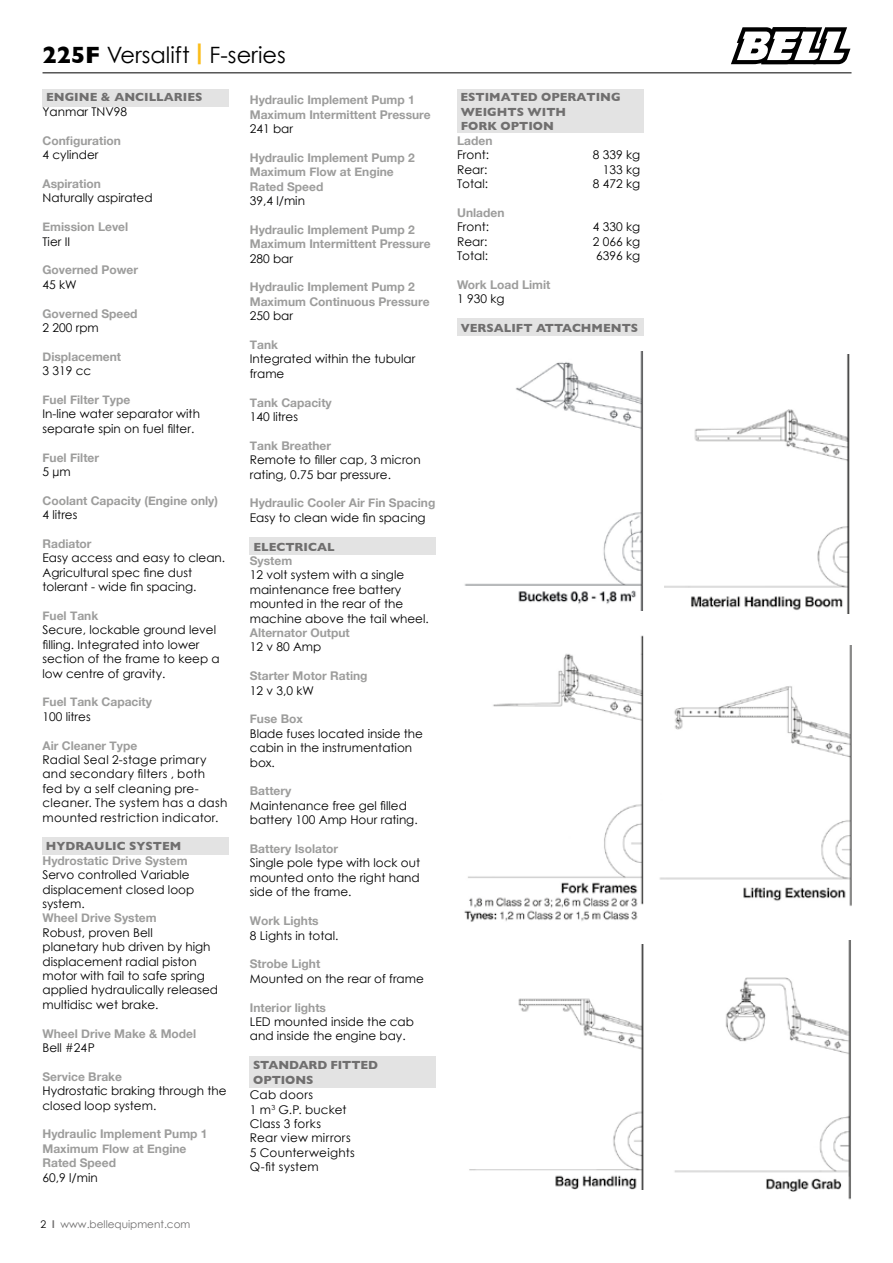
<style>
.page{position:relative;width:893px;height:1263px;background:#fff}
.page>*{position:absolute;margin:0;border:0;box-sizing:border-box;transform-origin:0 0}
.t1{font:22.5px "Century Gothic";color:#000}
.t2{font:12px/14.4px "Century Gothic";color:#000}
.t3{font:700 12px/14.4px "Helvetica Neue";color:#9d9d9c}
.t4{font:12px/14.4px "Century Gothic";letter-spacing:.02em;color:#000}
.t5{font:700 12px/14.4px "Gill Sans";color:#706f6f}
.t6{font:10.5px "Century Gothic";color:#706f6f}
.s1{font-family:"Gill Sans";font-weight:700;font-size:24px}
.s2{color:#000}
.s3{font-weight:700}
</style>
<div class="page">
<div style="left:43px;top:838px;width:186px;height:17px;background:#e3e3e3"></div>
<div style="left:457px;top:318px;width:186px;height:17px;background:#e3e3e3"></div>
<div style="left:250px;top:538px;width:186px;height:17px;background:#e3e3e3"></div>
<div style="left:250px;top:1056px;width:186px;height:31px;background:#e3e3e3"></div>
<div style="left:457px;top:89px;width:186px;height:44px;background:#e3e3e3"></div>
<div style="left:43px;top:89px;width:186px;height:17px;background:#e3e3e3"></div>
<hr style="left:43px;top:73px;width:808px;height:1px;background:#000">
<svg style="left:731px;top:27px;width:119px;height:37px"></svg>
<img style="left:464px;top:352px;width:179px;height:259px">
<img style="left:664px;top:355px;width:186px;height:259px">
<img style="left:659px;top:645px;width:192px;height:261px">
<img style="left:674px;top:940px;width:177px;height:260px">
<img style="left:469px;top:944px;width:175px;height:246px">
<img style="left:464px;top:635px;width:179px;height:287px">
<h1 class="t1" style="left:43px;top:41px;width:245px"><span class="s1">225F</span> Versalift <sup>|</sup> F-series</h1>
<p class="t3" style="left:250px;top:93px;width:183px">Hydraulic Implement Pump 1<br>Maximum Intermittent Pressure</p>
<p class="t2" style="left:250px;top:121px;width:45px">241 bar</p>
<p class="t3" style="left:250px;top:151px;width:167px">Hydraulic Implement Pump 2<br>Maximum Flow at Engine<br>Rated Speed</p>
<p class="t2" style="left:250px;top:193px;width:57px">39,4 l/min</p>
<p class="t3" style="left:250px;top:223px;width:183px">Hydraulic Implement Pump 2<br>Maximum Intermittent Pressure</p>
<p class="t2" style="left:250px;top:251px;width:45px">280 bar</p>
<p class="t3" style="left:250px;top:280px;width:181px">Hydraulic Implement Pump 2<br>Maximum Continuous Pressure</p>
<p class="t2" style="left:250px;top:308px;width:45px">250 bar</p>
<p class="t3" style="left:250px;top:338px;width:30px">Tank</p>
<p class="t2" style="left:250px;top:352px;width:167px">Integrated within the tubular frame</p>
<p class="t3" style="left:250px;top:395px;width:83px">Tank Capacity</p>
<p class="t2" style="left:250px;top:409px;width:50px">140 litres</p>
<p class="t3" style="left:250px;top:439px;width:83px">Tank Breather</p>
<p class="t2" style="left:250px;top:452px;width:172px">Remote to filler cap, 3 micron rating, 0.75 bar pressure.</p>
<p class="t3" style="left:250px;top:496px;width:187px">Hydraulic Cooler Air Fin Spacing</p>
<p class="t2" style="left:250px;top:510px;width:177px">Easy to clean wide fin spacing</p>
<p class="t5" style="left:253px;top:539px;width:83px">ELECTRICAL</p>
<p class="t3" style="left:250px;top:554px;width:44px">System</p>
<p class="t2" style="left:250px;top:568px;width:180px">12 volt system with a single maintenance free battery mounted in the rear of the machine above the tail wheel.</p>
<p class="t3" style="left:250px;top:626px;width:102px">Alternator Output</p>
<p class="t2" style="left:250px;top:640px;width:73px">12 v 80 Amp</p>
<p class="t3" style="left:250px;top:669px;width:119px">Starter Motor Rating</p>
<p class="t2" style="left:250px;top:683px;width:66px">12 v 3,0 kW</p>
<p class="t3" style="left:250px;top:712px;width:55px">Fuse Box</p>
<p class="t2" style="left:250px;top:726px;width:175px">Blade fuses located inside the cabin in the instrumentation box.</p>
<p class="t3" style="left:250px;top:784px;width:43px">Battery</p>
<p class="t2" style="left:250px;top:798px;width:169px">Maintenance free gel filled battery 100 Amp Hour rating.</p>
<p class="t3" style="left:250px;top:842px;width:90px">Battery Isolator</p>
<p class="t2" style="left:250px;top:856px;width:172px;text-align:justify">Single pole type with lock out mounted onto the right hand side of the frame.</p>
<p class="t3" style="left:250px;top:914px;width:70px">Work Lights</p>
<p class="t2" style="left:250px;top:928px;width:90px">8 Lights in total.</p>
<p class="t3" style="left:250px;top:957px;width:72px">Strobe Light</p>
<p class="t2" style="left:250px;top:971px;width:176px">Mounted on the rear of frame</p>
<p class="t3" style="left:250px;top:1000px;width:78px">Interior lights</p>
<p class="t2" style="left:250px;top:1014px;width:166px">LED mounted inside the cab and inside the engine bay.</p>
<p class="t5" style="left:253px;top:1057px;width:126px;line-height:15px">STANDARD FITTED<br>OPTIONS</p>
<p class="t4" style="left:250px;top:1087px;width:106px">Cab doors<br>1 m<sup>3</sup> G.P. bucket<br>Class 3 forks<br>Rear view mirrors<br>5 Counterweights<br>Q-fit system</p>
<p class="t5" style="left:46px;top:90px;width:158px">ENGINE &amp; ANCILLARIES</p>
<p class="t2" style="left:43px;top:104px;width:86px">Yanmar TNV98</p>
<p class="t3" style="left:43px;top:134px;width:80px">Configuration</p>
<p class="t2" style="left:43px;top:147px;width:57px">4 cylinder</p>
<p class="t3" style="left:43px;top:177px;width:60px">Aspiration</p>
<p class="t2" style="left:43px;top:191px;width:112px">Naturally aspirated</p>
<p class="t3" style="left:43px;top:220px;width:87px">Emission Level</p>
<p class="t2" style="left:43px;top:234px;width:29px">Tier II</p>
<p class="t3" style="left:43px;top:263px;width:97px">Governed Power</p>
<p class="t2" style="left:43px;top:277px;width:36px">45 kW</p>
<p class="t3" style="left:43px;top:306px;width:97px">Governed Speed</p>
<p class="t2" style="left:43px;top:320px;width:58px">2 200 rpm</p>
<p class="t3" style="left:43px;top:350px;width:80px">Displacement</p>
<p class="t2" style="left:43px;top:363px;width:50px">3 319 cc</p>
<p class="t3" style="left:43px;top:393px;width:89px">Fuel Filter Type</p>
<p class="t2" style="left:43px;top:407px;width:159px">In-line water separator with separate spin on fuel filter.</p>
<p class="t3" style="left:43px;top:450px;width:58px">Fuel Filter</p>
<p class="t2" style="left:43px;top:464px;width:30px">5 μm</p>
<p class="t3" style="left:43px;top:494px;width:177px">Coolant Capacity (Engine only)</p>
<p class="t2" style="left:43px;top:507px;width:36px">4 litres</p>
<p class="t3" style="left:43px;top:537px;width:51px">Radiator</p>
<p class="t2" style="left:43px;top:551px;width:184px">Easy access and easy to clean.<br>Agricultural spec fine dust tolerant - wide fin spacing.</p>
<p class="t3" style="left:43px;top:609px;width:57px">Fuel Tank</p>
<p class="t2" style="left:43px;top:623px;width:179px">Secure, lockable ground level filling. Integrated into lower section of the frame to keep a low centre of gravity.</p>
<p class="t3" style="left:43px;top:695px;width:111px">Fuel Tank Capacity</p>
<p class="t2" style="left:43px;top:709px;width:50px">100 litres</p>
<p class="t3" style="left:43px;top:738px;width:96px">Air Cleaner Type</p>
<p class="t4" style="left:43px;top:752px;width:186px">Radial Seal 2-stage primary and secondary filters , both fed by a self cleaning pre&shy;cleaner. The system has a dash mounted restriction indicator.</p>
<p class="t5" style="left:46px;top:839px;width:137px">HYDRAULIC SYSTEM</p>
<p class="t3" style="left:43px;top:854px;width:147px">Hydrostatic Drive System</p>
<p class="t2" style="left:43px;top:867px;width:153px">Servo controlled Variable displacement closed loop system.</p>
<p class="t3" style="left:43px;top:911px;width:116px">Wheel Drive System</p>
<p class="t2" style="left:43px;top:925px;width:177px">Robust, proven Bell<br>planetary hub driven by high displacement radial piston motor with fail to safe spring applied hydraulically released multidisc wet brake.</p>
<p class="t3" style="left:43px;top:1026px;width:155px">Wheel Drive Make &amp; Model</p>
<p class="t2" style="left:43px;top:1040px;width:54px">Bell #24P</p>
<p class="t3" style="left:43px;top:1070px;width:81px">Service Brake</p>
<p class="t2" style="left:43px;top:1083px;width:185px">Hydrostatic braking through the closed loop system.</p>
<p class="t3" style="left:43px;top:1127px;width:167px">Hydraulic Implement Pump 1<br>Maximum Flow at Engine<br>Rated Speed</p>
<p class="t2" style="left:43px;top:1170px;width:57px">60,9 l/min</p>
<p class="t6" style="left:41px;top:1218px;width:151px"><span class="s2">2</span> <span class="s3">l</span> www.bellequipment.com</p>
<p class="t5" style="left:460px;top:90px;width:162px">ESTIMATED OPERATING<br>WEIGHTS WITH<br>FORK OPTION</p>
<p class="t3" style="left:457px;top:134px;width:37px">Laden</p>
<p class="t2" style="left:457px;top:147px;width:34px">Front:</p>
<p class="t2" style="left:593px;top:147px;width:49px">8 339 kg</p>
<p class="t2" style="left:457px;top:162px;width:32px">Rear:</p>
<p class="t2" style="left:603px;top:162px;width:39px">133 kg</p>
<p class="t2" style="left:457px;top:176px;width:32px">Total:</p>
<p class="t2" style="left:593px;top:176px;width:49px">8 472 kg</p>
<p class="t3" style="left:457px;top:206px;width:49px">Unladen</p>
<p class="t2" style="left:457px;top:219px;width:34px">Front:</p>
<p class="t2" style="left:593px;top:219px;width:49px">4 330 kg</p>
<p class="t2" style="left:457px;top:234px;width:32px">Rear:</p>
<p class="t2" style="left:593px;top:234px;width:49px">2 066 kg</p>
<p class="t2" style="left:457px;top:248px;width:32px">Total:</p>
<p class="t2" style="left:596px;top:248px;width:46px">6396 kg</p>
<p class="t3" style="left:457px;top:278px;width:95px">Work Load Limit</p>
<p class="t2" style="left:457px;top:291px;width:49px">1 930 kg</p>
<p class="t5" style="left:461px;top:320px;width:179px">VERSALIFT ATTACHMENTS</p>
</div>
